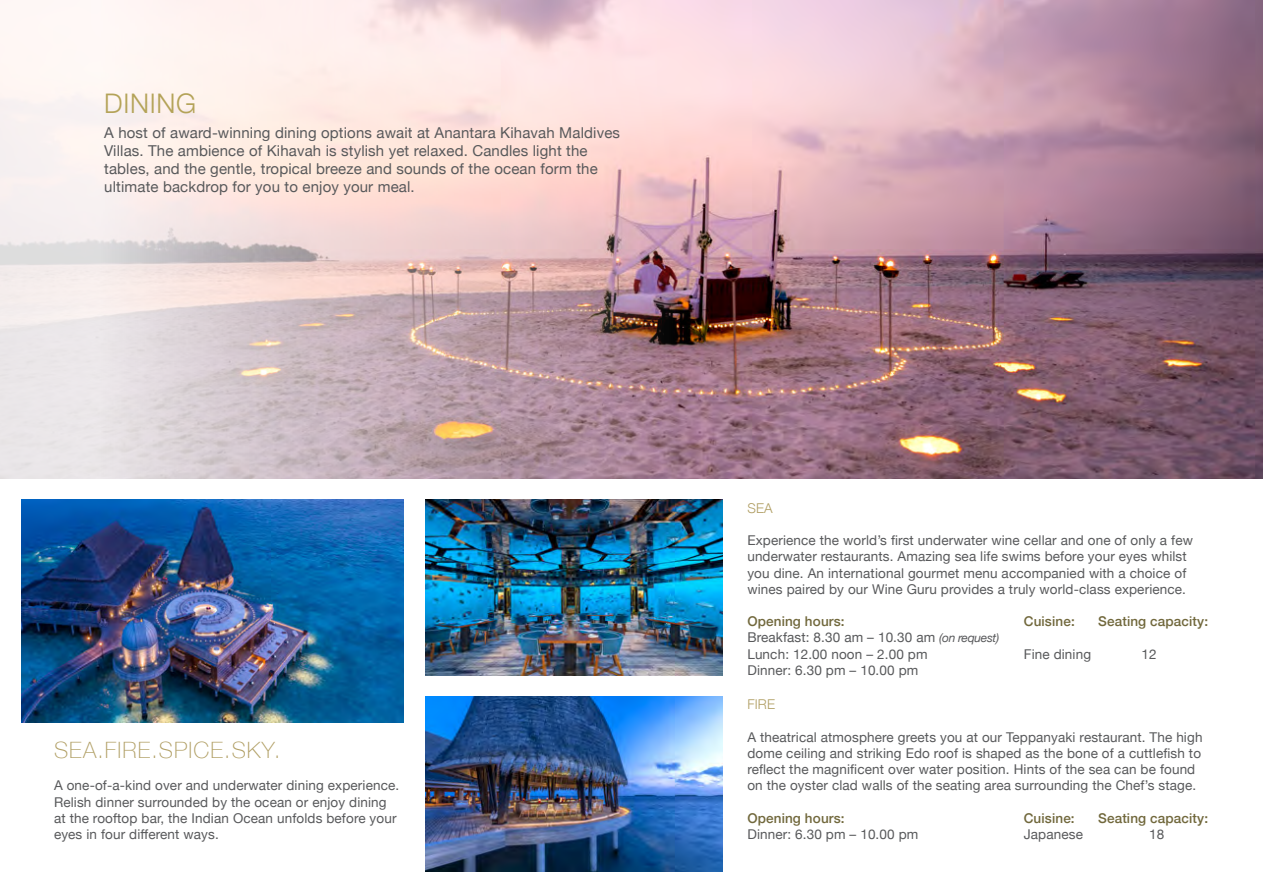
<style>
.page{position:relative;width:1263px;height:893px;background:#fff}
.page>*{position:absolute;margin:0;border:0;box-sizing:border-box;transform-origin:0 0}
.t1{font:300 27px "Helvetica Neue";letter-spacing:.025em;color:#b4a358}
.t2{font:100 22.5px "Helvetica Neue";letter-spacing:.05em;color:#b09e63}
.t3{font:15px/18px "Helvetica Neue";letter-spacing:.01em;color:#58595b}
.t4{font:13.5px/16.2px "Helvetica Neue";letter-spacing:.01em;color:#58595b}
.t5{font:500 13.5px "Helvetica Neue";letter-spacing:.01em;color:#71683c}
.t6{font:300 13.5px "Helvetica Neue";letter-spacing:.01em;color:#b09e63}
.s1{font-style:italic;font-size:12px}
</style>
<div class="page">
<img style="left:425px;top:696px;width:298px;height:176px">
<img style="left:0;top:0;width:1263px;height:478px">
<img style="left:425px;top:500px;width:298px;height:175px">
<img style="left:21px;top:500px;width:383px;height:223px">
<h1 class="t1" style="left:104px;top:81px;width:93px">DINING</h1>
<p class="t3" style="left:104px;top:125px;width:517px">A host of award-winning dining options await at Anantara Kihavah Maldives Villas. The ambience of Kihavah is stylish yet relaxed. Candles light the tables, and the gentle, tropical breeze and sounds of the ocean form the ultimate backdrop for you to enjoy your meal.</p>
<h2 class="t2" style="left:54px;top:733px;width:228px">SEA.FIRE.SPICE.SKY.</h2>
<p class="t4" style="left:54px;top:778px;width:347px">A one-of-a-kind over and underwater dining experience.<br>Relish dinner surrounded by the ocean or enjoy dining at the rooftop bar, the Indian Ocean unfolds before your eyes in four different ways.</p>
<p class="t6" style="left:747px;top:497px;width:27px">SEA</p>
<p class="t4" style="left:747px;top:533px;width:447px">Experience the world’s first underwater wine cellar and one of only a few underwater restaurants. Amazing sea life swims before your eyes whilst you dine. An international gourmet menu accompanied with a choice of wines paired by our Wine Guru provides a truly world-class experience.</p>
<p class="t5" style="left:747px;top:610px;width:99px">Opening hours:</p>
<p class="t5" style="left:1024px;top:610px;width:52px">Cuisine:</p>
<p class="t5" style="left:1098px;top:610px;width:111px">Seating capacity:</p>
<p class="t4" style="left:747px;top:630px;width:253px">Breakfast: 8.30 am – 10.30 am <span class="s1">(on request)<br></span>Lunch: 12.00 noon – 2.00 pm</p>
<p class="t4" style="left:1024px;top:646px;width:69px">Fine dining</p>
<p class="t4" style="left:1142px;top:646px;width:17px">12</p>
<p class="t4" style="left:747px;top:663px;width:172px">Dinner: 6.30 pm – 10.00 pm</p>
<p class="t6" style="left:747px;top:694px;width:29px">FIRE</p>
<p class="t4" style="left:747px;top:730px;width:457px">A theatrical atmosphere greets you at our Teppanyaki restaurant. The high dome ceiling and striking Edo roof is shaped as the bone of a cuttlefish to reflect the magnificent over water position. Hints of the sea can be found on the oyster clad walls of the seating area surrounding the Chef’s stage.</p>
<p class="t5" style="left:747px;top:807px;width:99px">Opening hours:</p>
<p class="t5" style="left:1024px;top:807px;width:52px">Cuisine:</p>
<p class="t5" style="left:1098px;top:807px;width:111px">Seating capacity:</p>
<p class="t4" style="left:747px;top:827px;width:172px">Dinner: 6.30 pm – 10.00 pm</p>
<p class="t4" style="left:1024px;top:827px;width:61px">Japanese</p>
<p class="t4" style="left:1149px;top:827px;width:17px">18</p>
</div>
